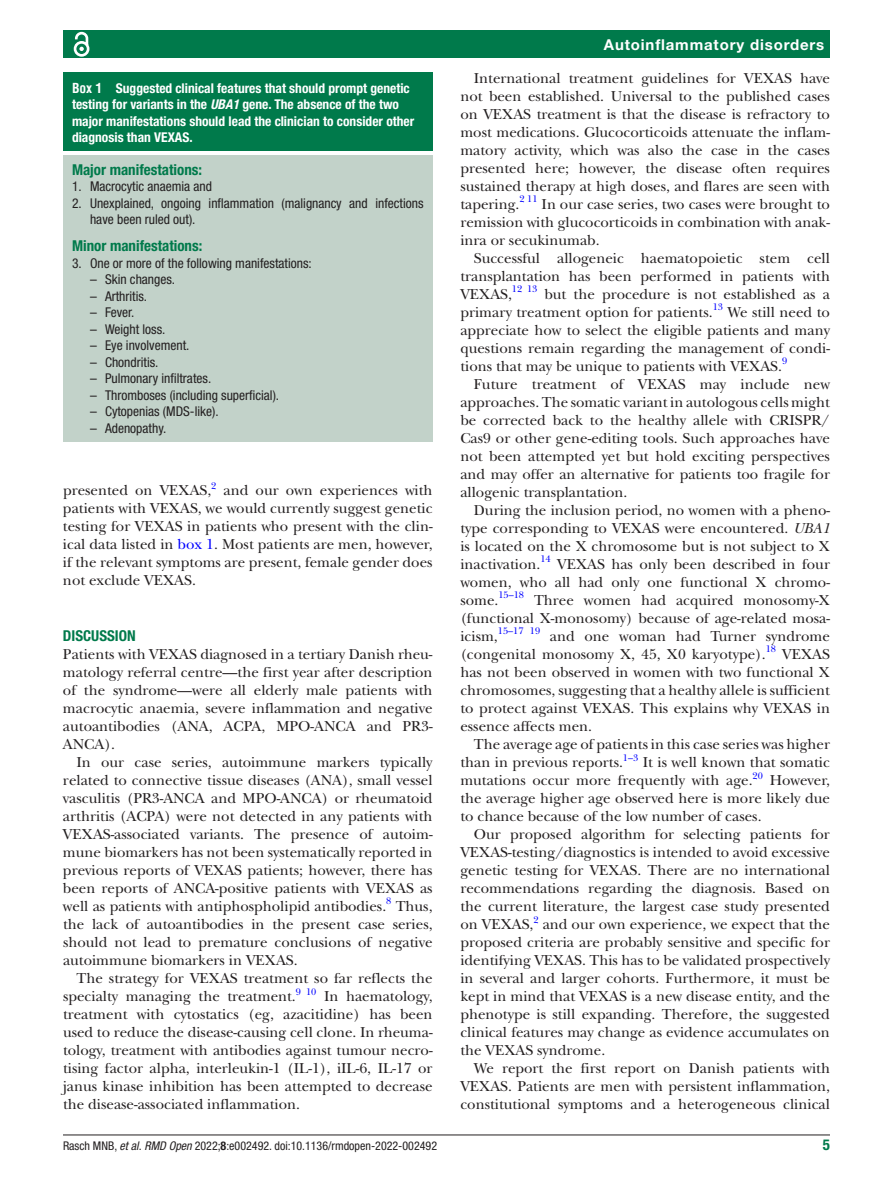
<style>
.page{position:relative;width:893px;height:1191px;background:#fff}
.page>*{position:absolute;margin:0;border:0;box-sizing:border-box;transform-origin:0 0}
.t1{font:15px/18px "New Baskerville";color:#231f20;text-align:justify}
.t2{font:700 condensed 15px "Helvetica Neue LT Std";color:#007a4b}
.t3{font:700 15px "Helvetica Neue LT Std";letter-spacing:.055em;color:#fff}
.t4{font:condensed 13.5px/16.5px "Helvetica Neue LT Std";color:#231f20}
.t5{font:700 condensed 13.5px/16.5px "Helvetica Neue LT Std";color:#fff}
.t6{font:condensed 12px "Helvetica Neue LT Std";color:#231f20}
.t7{font:9.9px "New Baskerville";color:#00f}
.s1{font-family:"Helvetica"}
.s2{font-style:italic}
.s3{color:#00f}
.s4{font-weight:700}
</style>
<div class="page">
<hr style="left:63px;top:1134px;width:767px;height:1px;background:#231f20">
<div style="left:63px;top:31px;width:767px;height:27px;background:#007a4b"></div>
<svg style="left:73px;top:31px;width:17px;height:26px"></svg>
<div style="left:63px;top:73px;width:370px;height:78px;background:#007a4b"></div>
<div style="left:63px;top:155px;width:370px;height:287px;background:#c2d2c9"></div>
<p class="t5" style="left:72px;top:79px;width:344px"><span class="s1">Box 1</span> Suggested clinical features that should prompt genetic testing for variants in the <span class="s2">UBA1</span> gene. The absence of the two major manifestations should lead the clinician to consider other diagnosis than VEXAS.</p>
<p class="t2" style="left:72px;top:160px;width:132px">Major manifestations:</p>
<p class="t4" style="left:72px;top:178px;width:141px">1. Macrocytic anaemia and</p>
<p class="t4" style="left:90px;top:195px;width:335px;text-indent:-18px">2. Unexplained, ongoing inflammation (malignancy and infections have been ruled out).</p>
<p class="t2" style="left:72px;top:237px;width:132px">Minor manifestations:</p>
<p class="t4" style="left:72px;top:255px;width:241px">3. One or more of the following manifestations:</p>
<p class="t4" style="left:90px;top:271px;width:87px">– Skin changes.</p>
<p class="t4" style="left:90px;top:288px;width:59px">– Arthritis.</p>
<p class="t4" style="left:90px;top:304px;width:46px">– Fever.</p>
<p class="t4" style="left:90px;top:321px;width:77px">– Weight loss.</p>
<p class="t4" style="left:90px;top:337px;width:101px">– Eye involvement.</p>
<p class="t4" style="left:90px;top:354px;width:70px">– Chondritis.</p>
<p class="t4" style="left:90px;top:370px;width:123px">– Pulmonary infiltrates.</p>
<p class="t4" style="left:90px;top:387px;width:191px">– Thromboses (including superficial).</p>
<p class="t4" style="left:90px;top:403px;width:130px">– Cytopenias (MDS-like).</p>
<p class="t4" style="left:90px;top:420px;width:78px">– Adenopathy.</p>
<p class="t1" style="left:63px;top:481px;width:150px">presented on VEXAS,</p>
<p class="t7" style="left:211px;top:480px;width:7px">2</p>
<p class="t1" style="left:63px;top:481px;width:371px;text-indent:161px">and our own experiences with patients with VEXAS, we would currently suggest genetic testing for VEXAS in patients who present with the clin&shy;ical data listed in <span class="s3">box 1</span>. Most patients are men, however, if the relevant symptoms are present, female gender does not exclude VEXAS.</p>
<p class="t2" style="left:63px;top:626px;width:74px">DISCUSSION</p>
<p class="t1" style="left:63px;top:645px;width:371px">Patients with VEXAS diagnosed in a tertiary Danish rheu&shy;matology referral centre—the first year after description of the syndrome—were all elderly male patients with macrocytic anaemia, severe inflammation and negative autoantibodies (ANA, ACPA, MPO-ANCA and PR3- ANCA).</p>
<p class="t1" style="left:63px;top:753px;width:371px;text-indent:14px">In our case series, autoimmune markers typically related to connective tissue diseases (ANA), small vessel vasculitis (PR3-ANCA and MPO-ANCA) or rheumatoid arthritis (ACPA) were not detected in any patients with VEXAS-associated variants. The presence of autoim&shy;mune biomarkers has not been systematically reported in previous reports of VEXAS patients; however, there has been reports of ANCA-positive patients with VEXAS as well as patients with antiphospholipid antibodies.</p>
<p class="t7" style="left:386px;top:895px;width:7px">8</p>
<p class="t1" style="left:63px;top:897px;width:371px;text-indent:333px">Thus, the lack of autoantibodies in the present case series, should not lead to premature conclusions of negative autoimmune biomarkers in VEXAS.</p>
<p class="t1" style="left:63px;top:969px;width:371px;text-indent:14px">The strategy for VEXAS treatment so far reflects the specialty managing the treatment.</p>
<p class="t7" style="left:296px;top:985px;width:22px">9 10</p>
<p class="t1" style="left:63px;top:987px;width:371px;text-indent:261px">In haematology, treatment with cytostatics (eg, azacitidine) has been used to reduce the disease-causing cell clone. In rheuma&shy;tology, treatment with antibodies against tumour necro&shy;tising factor alpha, interleukin-1 (IL-1), iIL-6, IL-17 or janus kinase inhibition has been attempted to decrease the disease-associated inflammation.</p>
<p class="t3" style="left:604px;top:35px;width:222px">Autoinflammatory disorders</p>
<p class="t1" style="left:460px;top:69px;width:371px;text-indent:14px">International treatment guidelines for VEXAS have not been established. Universal to the published cases on VEXAS treatment is that the disease is refractory to most medications. Glucocorticoids attenuate the inflam&shy;matory activity, which was also the case in the cases presented here; however, the disease often requires sustained therapy at high doses, and flares are seen with tapering.</p>
<p class="t7" style="left:519px;top:193px;width:20px">2 11</p>
<p class="t1" style="left:460px;top:195px;width:371px;text-indent:81px">In our case series, two cases were brought to remission with glucocorticoids in combination with anak&shy;inra or secukinumab.</p>
<p class="t1" style="left:460px;top:249px;width:371px;text-indent:14px">Successful allogeneic haematopoietic stem cell transplantation has been performed in patients with VEXAS,</p>
<p class="t7" style="left:512px;top:283px;width:27px">12 13</p>
<p class="t1" style="left:460px;top:285px;width:371px;text-indent:84px">but the procedure is not established as a primary treatment option for patients.</p>
<p class="t7" style="left:713px;top:301px;width:12px">13</p>
<p class="t1" style="left:460px;top:303px;width:371px;text-indent:267px">We still need to appreciate how to select the eligible patients and many questions remain regarding the management of condi&shy;tions that may be unique to patients with VEXAS.</p>
<p class="t7" style="left:782px;top:355px;width:7px">9</p>
<p class="t1" style="left:460px;top:375px;width:371px;text-indent:14px">Future treatment of VEXAS may include new approaches. The somatic variant in autologous cells might be corrected back to the healthy allele with CRISPR/ Cas9 or other gene-editing tools. Such approaches have not been attempted yet but hold exciting perspectives and may offer an alternative for patients too fragile for allogenic transplantation.</p>
<p class="t1" style="left:460px;top:501px;width:371px;text-indent:14px">During the inclusion period, no women with a pheno&shy;type corresponding to VEXAS were encountered. <span class="s2">UBA1 </span>is located on the X chromosome but is not subject to X inactivation.<sup>14</sup> VEXAS has only been described in four women, who all had only one functional X chromo&shy;some.</p>
<p class="t7" style="left:498px;top:589px;width:27px">15–18</p>
<p class="t1" style="left:460px;top:591px;width:371px;text-indent:74px">Three women had acquired monosomy-X (functional X-monosomy) because of age-related mosa&shy;icism,</p>
<p class="t7" style="left:498px;top:625px;width:44px">15–17 19</p>
<p class="t1" style="left:460px;top:627px;width:371px;text-indent:90px">and one woman had Turner syndrome (congenital monosomy X, 45, X0 karyotype).</p>
<p class="t7" style="left:766px;top:643px;width:12px">18</p>
<p class="t1" style="left:460px;top:645px;width:371px;text-indent:322px">VEXAS has not been observed in women with two functional X chromosomes, suggesting that a healthy allele is sufficient to protect against VEXAS. This explains why VEXAS in essence affects men.</p>
<p class="t1" style="left:460px;top:735px;width:371px;text-indent:13px">The average age of patients in this case series was higher than in previous reports.</p>
<p class="t7" style="left:623px;top:751px;width:17px">1–3</p>
<p class="t1" style="left:460px;top:753px;width:371px;text-indent:182px">It is well known that somatic mutations occur more frequently with age.</p>
<p class="t7" style="left:753px;top:769px;width:12px">20</p>
<p class="t1" style="left:460px;top:771px;width:371px;text-indent:309px">However, the average higher age observed here is more likely due to chance because of the low number of cases.</p>
<p class="t1" style="left:460px;top:825px;width:371px;text-indent:14px">Our proposed algorithm for selecting patients for VEXAS-testing/diagnostics is intended to avoid excessive genetic testing for VEXAS. There are no international recommendations regarding the diagnosis. Based on the current literature, the largest case study presented on VEXAS,</p>
<p class="t7" style="left:533px;top:913px;width:7px">2</p>
<p class="t1" style="left:460px;top:915px;width:371px;text-indent:82px">and our own experience, we expect that the proposed criteria are probably sensitive and specific for identifying VEXAS. This has to be validated prospectively in several and larger cohorts. Furthermore, it must be kept in mind that VEXAS is a new disease entity, and the phenotype is still expanding. Therefore, the suggested clinical features may change as evidence accumulates on the VEXAS syndrome.</p>
<p class="t1" style="left:460px;top:1059px;width:371px;text-indent:14px">We report the first report on Danish patients with VEXAS. Patients are men with persistent inflammation, constitutional symptoms and a heterogeneous clinical</p>
<p class="t6" style="left:63px;top:1138px;width:376px">Rasch MNB, <span class="s2">et al</span>. <span class="s2">RMD Open</span> 2022;<span class="s4">8</span>:e002492. doi:10.1136/rmdopen-2022-002492</p>
<p class="t2" style="left:823px;top:1135px;width:9px">5</p>
</div>
